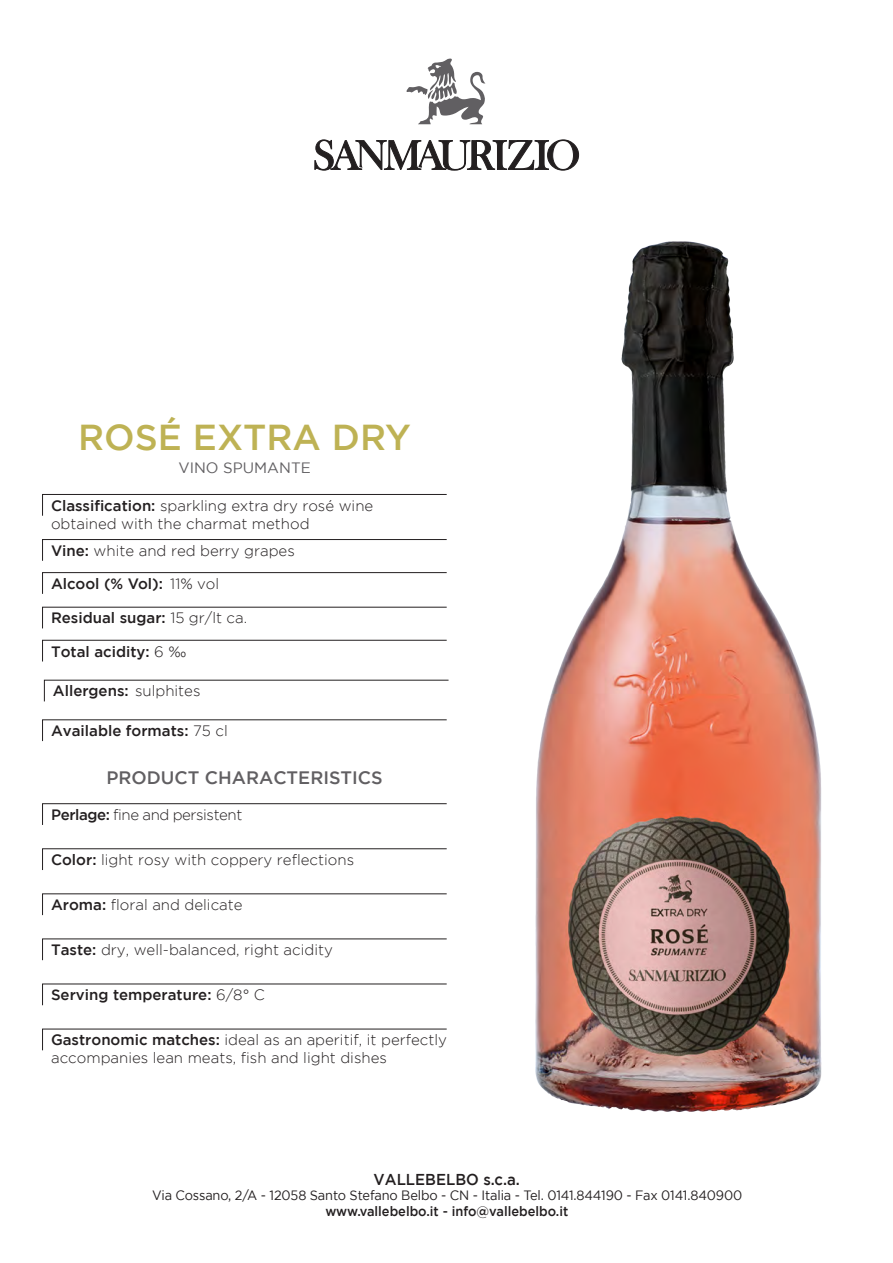
<style>
.page{position:relative;width:893px;height:1263px;background:#fff}
.page>*{position:absolute;margin:0;border:0;box-sizing:border-box;transform-origin:0 0}
.t1{font:500 36px "Gotham";color:#beb254}
.t2{font:500 18px "Gotham";color:#615f62}
.t3{font:500 15.75px "Gotham";color:#231f20;scale:.95 1}
.t4{font:300 15px/18px "Gotham";color:#231f20}
.t5{font:500 15px "Gotham";color:#231f20}
.t6{font:300 15px "Gotham";letter-spacing:-.025em;color:#231f20}
.t7{font:15px "Gotham";color:#615f62}
.t8{font:13.5px "Gotham";letter-spacing:-.01em;color:#231f20;scale:.95 1}
.t9{font:500 13.5px "Gotham";color:#231f20;scale:.95 1}
.s1{font-weight:500}
.s2{font-weight:300}
</style>
<div class="page">
<img style="left:420px;top:154px;width:402px;height:958px">
<svg style="left:406px;top:58px;width:79px;height:66px"></svg>
<svg style="left:42px;top:494px;width:405px;height:22px"></svg>
<svg style="left:42px;top:539px;width:405px;height:22px"></svg>
<svg style="left:42px;top:572px;width:405px;height:22px"></svg>
<svg style="left:42px;top:607px;width:405px;height:22px"></svg>
<svg style="left:42px;top:640px;width:405px;height:22px"></svg>
<svg style="left:42px;top:719px;width:405px;height:23px"></svg>
<svg style="left:42px;top:803px;width:405px;height:22px"></svg>
<svg style="left:42px;top:848px;width:405px;height:22px"></svg>
<svg style="left:42px;top:938px;width:405px;height:23px"></svg>
<svg style="left:42px;top:984px;width:405px;height:22px"></svg>
<svg style="left:42px;top:1029px;width:405px;height:22px"></svg>
<svg style="left:42px;top:893px;width:405px;height:23px"></svg>
<svg style="left:314px;top:139px;width:265px;height:32px"></svg>
<svg style="left:44px;top:680px;width:405px;height:22px"></svg>
<h1 class="t1" style="left:78px;top:417px;width:334px">ROSÉ EXTRA DRY</h1>
<p class="t7" style="left:178px;top:460px;width:134px">VINO SPUMANTE</p>
<p class="t4" style="left:51px;top:496px;width:324px"><span class="s1">Classification:</span> sparkling extra dry rosé wine obtained with the charmat method</p>
<p class="t4" style="left:51px;top:541px;width:245px"><span class="s1">Vine:</span> white and red berry grapes</p>
<p class="t5" style="left:51px;top:575px;width:170px">Alcool (% Vol): <span class="s2">11% vol</span></p>
<p class="t5" style="left:51px;top:610px;width:198px">Residual sugar: <span class="s2">15 gr/lt ca.</span></p>
<p class="t5" style="left:51px;top:643px;width:137px">Total acidity: <span class="s2">6 ‰</span></p>
<p class="t5" style="left:53px;top:683px;width:149px">Allergens: <span class="s2">sulphites</span></p>
<p class="t5" style="left:51px;top:722px;width:178px">Available formats: <span class="s2">75 cl</span></p>
<p class="t2" style="left:106px;top:767px;width:278px">PRODUCT CHARACTERISTICS</p>
<p class="t6" style="left:51px;top:806px;width:193px"><span class="s1">Perlage:</span> fine and persistent</p>
<p class="t4" style="left:51px;top:851px;width:305px"><span class="s1">Color:</span> light rosy with coppery reflections</p>
<p class="t4" style="left:51px;top:896px;width:193px"><span class="s1">Aroma:</span> floral and delicate</p>
<p class="t4" style="left:51px;top:941px;width:283px"><span class="s1">Taste:</span> dry, well-balanced, right acidity</p>
<p class="t5" style="left:51px;top:986px;width:215px">Serving temperature: <span class="s2">6/8° C</span></p>
<p class="t4" style="left:51px;top:1031px;width:397px"><span class="s1">Gastronomic matches:</span> ideal as an aperitif, it perfectly accompanies lean meats, fish and light dishes</p>
<p class="t3" style="left:373px;top:1170px;width:155px">VALLEBELBO s.c.a.</p>
<p class="t8" style="left:152px;top:1188px;width:622px">Via Cossano, 2/A - 12058 Santo Stefano Belbo - CN - Italia - Tel. 0141.844190 - Fax 0141.840900</p>
<p class="t9" style="left:325px;top:1204px;width:257px">www.vallebelbo.it - info@vallebelbo.it</p>
</div>
